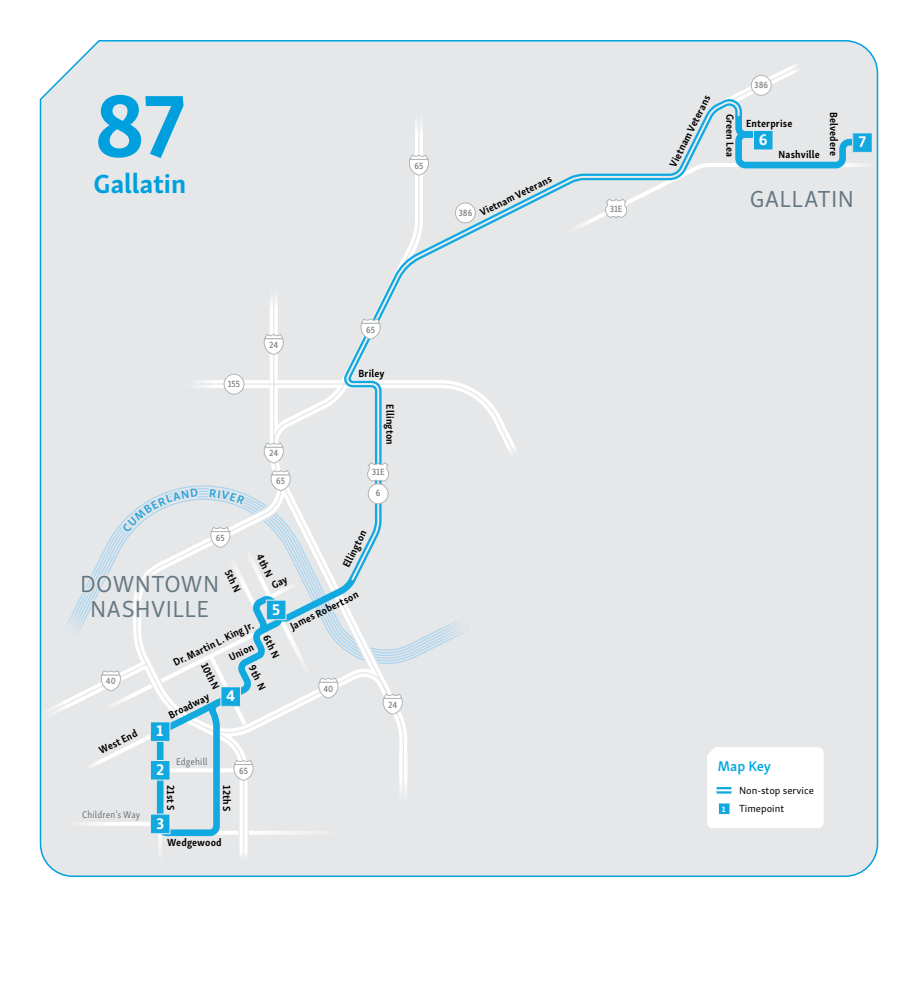
<style>
.page{position:relative;width:918px;height:993px;background:#fff}
.page>*{position:absolute;margin:0;border:0;box-sizing:border-box;transform-origin:0 0}
.t1{font:700 90px "Skolar Sans Latn";color:#00a0df}
.t2{font:700 27px "Skolar Sans Latn";letter-spacing:-.005em;color:#00a0df}
.t3{font:23.85px/25.2px "Skolar Sans Latn";letter-spacing:.02em;color:#647883;text-align:center}
.t4{font:700 15.9px "Skolar Sans Latn";color:#fff}
.t5{font:600 14.55px "Skolar Sans Latn";letter-spacing:-.005em;color:#01a8e1}
.t6{font:700 10.65px "Skolar Sans Latn Cn";letter-spacing:.015em;color:#000}
.t7{font:10.65px/18.6px "Skolar Sans Latn";color:#000}
.t8{font:9.9px "Skolar Sans Latn Cn";letter-spacing:.015em;color:#6d6e71}
.t9{font:600 9.3px "Skolar Sans Latn Cn";color:#808285}
.t10{font:700 8.1px "Skolar Sans Latn";color:#fff}
</style>
<div class="page">
<div style="left:39px;top:40px;width:840px;height:837px;background:#e6e7e8"></div>
<svg style="left:40px;top:439px;width:321px;height:422px;background:#dce5e9"></svg>
<h1 class="t1" style="left:94px;top:52px;width:93px">87</h1>
<h2 class="t2" style="left:94px;top:162px;width:94px">Gallatin</h2>
<p class="t9" style="left:414px;top:158px;width:10px">65</p>
<p class="t6" style="left:477px;top:205px;width:80px;rotate:-26deg">Vietnam Veterans</p>
<p class="t9" style="left:458px;top:205px;width:15px">386</p>
<p class="t9" style="left:228px;top:376px;width:14px">155</p>
<p class="t9" style="left:269px;top:337px;width:11px">24</p>
<p class="t9" style="left:269px;top:446px;width:11px">24</p>
<p class="t9" style="left:276px;top:473px;width:10px">65</p>
<p class="t9" style="left:366px;top:322px;width:10px">65</p>
<p class="t6" style="left:358px;top:364px;width:28px">Briley</p>
<p class="t6" style="left:399px;top:404px;width:42px;rotate:90deg">Ellington</p>
<p class="t9" style="left:372px;top:464px;width:14px">31E</p>
<p class="t9" style="left:376px;top:486px;width:6px">6</p>
<p class="t9" style="left:216px;top:530px;width:10px">65</p>
<p class="t6" style="left:236px;top:566px;width:25px;rotate:64deg">5th N</p>
<h3 class="t3" style="left:80px;top:569px;width:141px">DOWNTOWN<br>NASHVILLE</h3>
<p class="t6" style="left:267px;top:551px;width:26px;rotate:64deg">4th N</p>
<h3 class="t4" style="left:272px;top:596px;width:10px">5</h3>
<p class="t9" style="left:106px;top:673px;width:11px">40</p>
<p class="t6" style="left:96px;top:743px;width:43px;rotate:-26deg">West End</p>
<p class="t8" style="left:82px;top:807px;width:60px">Children’s Way</p>
<p class="t6" style="left:170px;top:655px;width:90px;rotate:-26deg">Dr. Martin L. King Jr.</p>
<p class="t6" style="left:165px;top:707px;width:46px;rotate:-26deg">Broadway</p>
<p class="t6" style="left:274px;top:632px;width:25px;rotate:64deg">6th N</p>
<p class="t6" style="left:226px;top:650px;width:27px;rotate:-26deg">Union</p>
<p class="t6" style="left:212px;top:659px;width:31px;rotate:64deg">10th N</p>
<p class="t6" style="left:259px;top:662px;width:28px;rotate:64deg">9th N</p>
<h3 class="t4" style="left:226px;top:683px;width:11px">4</h3>
<h3 class="t4" style="left:156px;top:718px;width:9px">1</h3>
<h3 class="t4" style="left:156px;top:756px;width:10px">2</h3>
<p class="t8" style="left:176px;top:754px;width:33px">Edgehill</p>
<p class="t6" style="left:179px;top:784px;width:27px;rotate:90deg">21st S</p>
<p class="t6" style="left:235px;top:784px;width:28px;rotate:90deg">12th S</p>
<h3 class="t4" style="left:156px;top:810px;width:10px">3</h3>
<p class="t6" style="left:167px;top:833px;width:56px">Wedgewood</p>
<p class="t9" style="left:239px;top:763px;width:10px">65</p>
<p class="t6" style="left:338px;top:562px;width:42px;rotate:-63deg">Ellington</p>
<p class="t6" style="left:287px;top:618px;width:76px;rotate:-26deg">James Robertson</p>
<p class="t9" style="left:323px;top:681px;width:11px">40</p>
<p class="t9" style="left:388px;top:697px;width:11px">24</p>
<p class="t9" style="left:610px;top:201px;width:14px">31E</p>
<p class="t6" style="left:665px;top:162px;width:80px;rotate:-63deg">Vietnam Veterans</p>
<p class="t9" style="left:754px;top:78px;width:15px">386</p>
<p class="t6" style="left:739px;top:114px;width:45px;rotate:90deg">Green Lea</p>
<p class="t6" style="left:842px;top:112px;width:46px;rotate:90deg">Belvedere</p>
<p class="t6" style="left:746px;top:115px;width:48px">Enterprise</p>
<p class="t6" style="left:779px;top:146px;width:43px">Nashville</p>
<h3 class="t4" style="left:759px;top:127px;width:10px">6</h3>
<h3 class="t4" style="left:859px;top:129px;width:9px">7</h3>
<h3 class="t3" style="left:750px;top:185px;width:106px">GALLATIN</h3>
<h3 class="t5" style="left:718px;top:754px;width:55px">Map Key</h3>
<p class="t7" style="left:739px;top:779px;width:76px">Non-stop service<br>Timepoint</p>
<p class="t10" style="left:722px;top:802px;width:5px">1</p>
</div>
